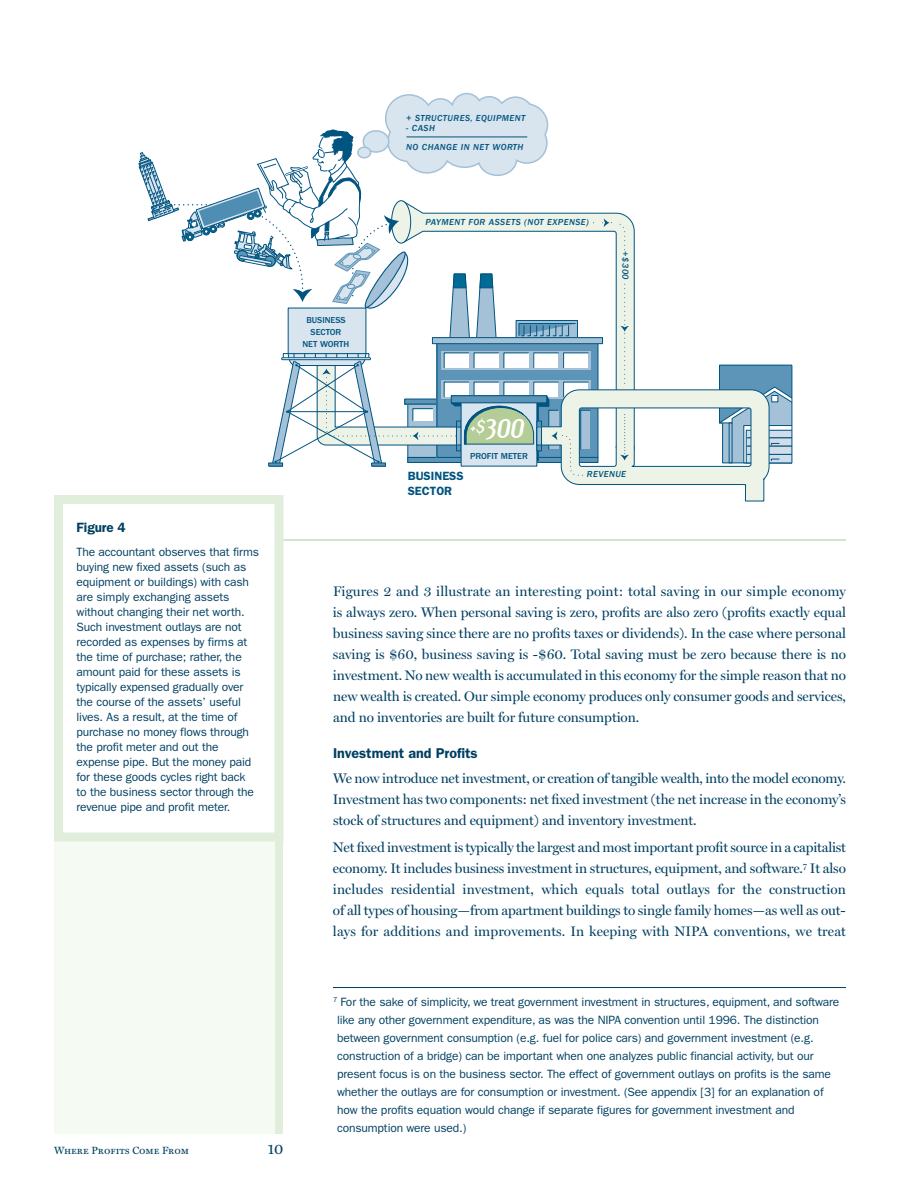
<style>
.page{position:relative;width:918px;height:1188px;background:#fff}
.page>*{position:absolute;margin:0;border:0;box-sizing:border-box;transform-origin:0 0}
.t1{font:italic 700 26.55px "Template Gothic";color:#fff}
.t2{font:15px "Miller Text Roman SC";color:#003f61}
.t3{font:600 14.25px "Franklin Gothic";color:#003f61}
.t4{font:13.8px/21px "Miller Display";letter-spacing:-.005em;color:#003f61;text-align:justify}
.t5{font:600 13.5px "Franklin Gothic";letter-spacing:-.01em;color:#003f61}
.t6{font:12px/15px "Franklin Gothic";letter-spacing:-.01em;color:#003f61}
.t7{font:600 12px/15px "Franklin Gothic";color:#005480}
.t8{font:10.5px "Miller Text Roman SC";color:#003f61}
.t9{font:italic 500 9px/9.8px "Franklin Gothic";letter-spacing:.05em;color:#005480}
.t10{font:500 9px "Franklin Gothic";color:#005480}
</style>
<div class="page">
<div style="left:274px;top:540px;width:10px;height:594px;background:#e2eedc"></div>
<div style="left:54px;top:540px;width:220px;height:594px;background:#f5faf3"></div>
<hr style="left:54px;top:540px;width:792px;height:1px;background:#a9ce97">
<hr style="left:792px;top:365px;width:1px;height:98px;background:#005480">
<svg style="left:139px;top:92px;width:653px;height:410px"></svg>
<div style="left:63px;top:504px;width:211px;height:328px;background:#fff"></div>
<div style="left:54px;top:495px;width:230px;height:347px;border:9px solid #e2eedc"></div>
<hr style="left:333px;top:987px;width:513px;height:1px;background:#003f61">
<p class="t10" style="left:312px;top:317px;width:35px">USINESS</p>
<p class="t10" style="left:311px;top:329px;width:32px">SECTOR</p>
<p class="t10" style="left:302px;top:341px;width:48px">NET WORTH</p>
<p class="t9" style="left:412px;top:114px;width:115px;text-indent:3px">STRUCTURES EQUIPMENT<br>CASH</p>
<p class="t9" style="left:406px;top:143px;width:119px">NO CHANGE IN NET WORTH</p>
<p class="t9" style="left:431px;top:218px;width:160px">AYMENT FOR ASSETS (NO EXPENSE)</p>
<p class="t9" style="left:630px;top:257px;width:7px;rotate:90deg">$</p>
<p class="t5" style="left:76px;top:523px;width:50px">Figure 4</p>
<p class="t6" style="left:76px;top:545px;width:184px">The accountant observes that firms buying new fixed assets (such as equipment or buildings) with cash are simply exchanging assets without changing their net worth.<br>Such investment outlays are not recorded as expenses by firms at the time of purchase; rather, the amount paid for these assets is typically expensed gradually over the course of the assets’ useful lives. As a result, at the time of purchase no money flows through the profit meter and out the expense pipe. But the money paid for these goods cycles right back<br>to the business sector through the revenue pipe and profit meter.</p>
<p class="t8" style="left:54px;top:1145px;width:137px">Where Profits Come From</p>
<p class="t2" style="left:268px;top:1141px;width:17px">10</p>
<h1 class="t1" style="left:469px;top:413px;width:60px"><sup>+$</sup>300</h1>
<p class="t7" style="left:408px;top:470px;width:57px">BUSINESS<br>SECTOR</p>
<p class="t10" style="left:475px;top:453px;width:48px">ROFIT METE</p>
<p class="t9" style="left:587px;top:470px;width:41px">REVENUE</p>
<p class="t4" style="left:333px;top:580px;width:515px">Figures 2 and 3 illustrate an interesting point: total saving in our simple economy is always zero. When personal saving is zero, profits are also zero (profits exactly equal business saving since there are no profits taxes or dividends). In the case where personal saving is $60, business saving is -$60. Total saving must be zero because there is no investment. No new wealth is accumulated in this economy for the simple reason that no new wealth is created. Our simple economy produces only consumer goods and services, and no inventories are built for future consumption.</p>
<p class="t3" style="left:333px;top:748px;width:146px">Investment and Profits</p>
<p class="t4" style="left:333px;top:768px;width:514px">We now introduce net investment, or creation of tangible wealth, into the model economy.<br>Investment has two components: net fixed investment (the net increase in the economy’s stock of structures and equipment) and inventory investment.</p>
<p class="t4" style="left:333px;top:837px;width:515px">Net fixed investment is typically the largest and most important profit source in a capitalist economy. It includes business investment in structures, equipment, and software.<sup>7</sup> It also includes residential investment, which equals total outlays for the construction of all types of housing—from apartment buildings to single family homes—as well as out&shy;lays for additions and improvements. In keeping with NIPA conventions, we treat</p>
<p class="t6" style="left:337px;top:994px;width:504px;line-height:18px;text-indent:-4px"><sup>7</sup> For the sake of simplicity, we treat government investment in structures, equipment, and software like any other government expenditure, as was the NIPA convention until 1996. The distinction between government consumption (e.g. fuel for police cars) and government investment (e.g. construction of a bridge) can be important when one analyzes public financial activity, but our present focus is on the business sector. The effect of government outlays on profits is the same whether the outlays are for consumption or investment. (See appendix [3] for an explanation of how the profits equation would change if separate figures for government investment and consumption were used.)</p>
</div>
